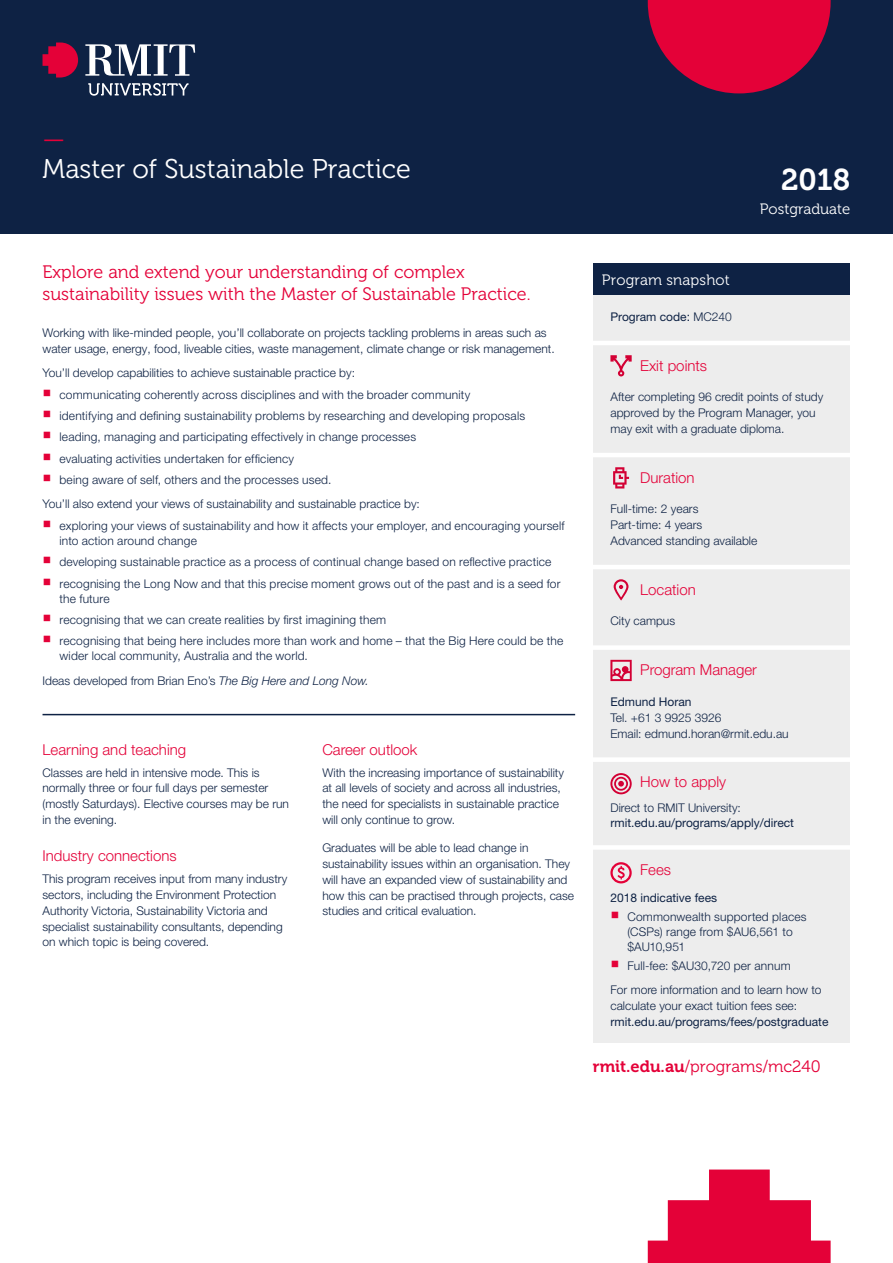
<style>
.page{position:relative;width:893px;height:1263px;background:#fff}
.page>*{position:absolute;margin:0;border:0;box-sizing:border-box;transform-origin:0 0}
.t1{font:30px "Museo 700";color:#fff}
.t2{font:27px "Museo 300";color:#fff}
.t3{font:27px "Museo 300";color:#e40138}
.t4{font:18px/21.8px "Museo 300";color:#e40138}
.t5{font:16.5px "Museo 300";color:#e40138}
.t6{font:300 15px "Helvetica Neue LT Pro";color:#e40138}
.t7{font:15px "Museo 300";letter-spacing:.01em;color:#fff}
.t8{font:300 12px/15.8px "Helvetica Neue LT Pro";color:#0e2244}
.t9{font:12px "Helvetica Neue LT Pro";color:#0e2244}
.s1{color:#e40138}
.s2{font-style:italic}
.s3{font-weight:300}
.s4{font-family:"Museo 700"}
</style>
<div class="page">
<div style="left:0;top:0;width:893px;height:234px;background:#0e2244"></div>
<svg style="left:43px;top:43px;width:35px;height:35px"></svg>
<svg style="left:85px;top:44px;width:110px;height:32px"></svg>
<svg style="left:88px;top:83px;width:101px;height:13px"></svg>
<svg style="left:648px;top:1px;width:183px;height:92px"></svg>
<svg style="left:648px;top:1169px;width:183px;height:94px"></svg>
<hr style="left:648px;top:0;width:183px;height:1px;background:#e40138">
<hr style="left:43px;top:714px;width:532px;height:1px;background:#0e2244">
<div style="left:593px;top:295px;width:257px;height:748px;background:#ededed"></div>
<hr style="left:568px;top:341px;width:308px;height:4px;background:#fff">
<hr style="left:568px;top:453px;width:308px;height:4px;background:#fff">
<hr style="left:568px;top:565px;width:308px;height:4px;background:#fff">
<div style="left:568px;top:645px;width:308px;height:5px;background:#fff"></div>
<div style="left:568px;top:757px;width:308px;height:5px;background:#fff"></div>
<div style="left:568px;top:845px;width:308px;height:5px;background:#fff"></div>
<svg style="left:610px;top:355px;width:22px;height:21px"></svg>
<svg style="left:613px;top:467px;width:16px;height:21px"></svg>
<svg style="left:614px;top:579px;width:14px;height:21px"></svg>
<svg style="left:610px;top:660px;width:22px;height:21px"></svg>
<div style="left:593px;top:264px;width:257px;height:31px;background:#0e2244"></div>
<div style="left:610px;top:862px;width:22px;height:21px;border:2px solid #e40138;border-radius:50%"></div>
<svg style="left:617px;top:866px;width:8px;height:13px"></svg>
<svg style="left:610px;top:773px;width:22px;height:21px"></svg>
<h2 class="t3" style="left:43px;top:124px;width:24px">—</h2>
<h2 class="t2" style="left:43px;top:154px;width:370px">Master of Sustainable Practice</h2>
<h1 class="t1" style="left:781px;top:163px;width:71px">2018</h1>
<p class="t7" style="left:760px;top:201px;width:92px">Postgraduate</p>
<h3 class="t4" style="left:43px;top:262px;width:490px">Explore and extend your understanding of complex sustainability issues with the Master of Sustainable Practice.</h3>
<p class="t8" style="left:43px;top:325px;width:514px">Working with like-minded people, you’ll collaborate on projects tackling problems in areas such as water usage, energy, food, liveable cities, waste management, climate change or risk management.</p>
<p class="t8" style="left:43px;top:365px;width:314px">You’ll develop capabilities to achieve sustainable practice by:</p>
<p class="t8" style="left:43px;top:386px;width:429px"><span class="s1">○</span> communicating coherently across disciplines and with the broader community</p>
<p class="t8" style="left:43px;top:408px;width:484px"><span class="s1">○</span> identifying and defining sustainability problems by researching and developing proposals</p>
<p class="t8" style="left:43px;top:429px;width:375px"><span class="s1">○</span> leading, managing and participating effectively in change processes</p>
<p class="t8" style="left:43px;top:450px;width:253px"><span class="s1">○</span> evaluating activities undertaken for efficiency</p>
<p class="t8" style="left:43px;top:467px;width:379px;line-height:24.3px"><span class="s1">○</span> being aware of self, others and the processes used.<br>You’ll also extend your views of sustainability and sustainable practice by:</p>
<p class="t8" style="left:60px;top:518px;width:507px;line-height:15px;text-indent:-17px"><span class="s1">○</span> exploring your views of sustainability and how it affects your employer, and encouraging yourself into action around change</p>
<p class="t8" style="left:43px;top:554px;width:510px"><span class="s1">○</span> developing sustainable practice as a process of continual change based on reflective practice</p>
<p class="t8" style="left:60px;top:575px;width:503px;line-height:15px;text-indent:-17px"><span class="s1">○</span> recognising the Long Now and that this precise moment grows out of the past and is a seed for the future</p>
<p class="t8" style="left:43px;top:611px;width:345px"><span class="s1">○</span> recognising that we can create realities by first imagining them</p>
<p class="t8" style="left:60px;top:633px;width:505px;line-height:15px;text-indent:-17px"><span class="s1">○</span> recognising that being here includes more than work and home – that the Big Here could be the wider local community, Australia and the world.</p>
<p class="t8" style="left:43px;top:672px;width:328px">Ideas developed from Brian Eno’s <span class="s2">The Big Here and Long Now.</span></p>
<p class="t6" style="left:43px;top:740px;width:145px">Learning and teaching</p>
<p class="t8" style="left:43px;top:764px;width:248px">Classes are held in intensive mode. This is normally three or four full days per semester (mostly Saturdays). Elective courses may be run in the evening.</p>
<p class="t6" style="left:43px;top:847px;width:136px">Industry connections</p>
<p class="t8" style="left:43px;top:871px;width:246px">This program receives input from many industry sectors, including the Environment Protection Authority Victoria, Sustainability Victoria and specialist sustainability consultants, depending on which topic is being covered.</p>
<p class="t6" style="left:322px;top:740px;width:97px">Career outlook</p>
<p class="t8" style="left:322px;top:764px;width:243px">With the increasing importance of sustainability at all levels of society and across all industries, the need for specialists in sustainable practice will only continue to grow.</p>
<p class="t8" style="left:322px;top:840px;width:253px">Graduates will be able to lead change in sustainability issues within an organisation. They will have an expanded view of sustainability and how this can be practised through projects, case studies and critical evaluation.</p>
<p class="t7" style="left:602px;top:272px;width:129px">Program snapshot</p>
<p class="t9" style="left:610px;top:309px;width:123px">Program code: <span class="s3">MC240</span></p>
<p class="t6" style="left:640px;top:356px;width:68px">Exit points</p>
<p class="t8" style="left:610px;top:389px;width:214px">After completing 96 credit points of study approved by the Program Manager, you may exit with a graduate diploma.</p>
<p class="t6" style="left:640px;top:468px;width:56px">Duration</p>
<p class="t8" style="left:610px;top:501px;width:148px">Full-time: 2 years<br>Part-time: 4 years<br>Advanced standing available</p>
<p class="t6" style="left:640px;top:580px;width:57px">Location</p>
<p class="t8" style="left:610px;top:613px;width:66px">City campus</p>
<p class="t6" style="left:640px;top:661px;width:118px">Program Manager</p>
<p class="t9" style="left:610px;top:694px;width:83px">Edmund Horan</p>
<p class="t8" style="left:610px;top:709px;width:180px">Tel. +61 3 9925 3926<br>Email: edmund.horan@rmit.edu.au</p>
<p class="t6" style="left:640px;top:773px;width:87px">How to apply</p>
<p class="t8" style="left:610px;top:799px;width:132px">Direct to RMIT University:</p>
<p class="t9" style="left:610px;top:816px;width:185px">rmit.edu.au/programs/apply/direct</p>
<p class="t6" style="left:640px;top:861px;width:32px">Fees</p>
<p class="t9" style="left:610px;top:890px;width:108px">2018 indicative fees</p>
<p class="t8" style="left:627px;top:909px;width:181px;line-height:15px;text-indent:-17px"><span class="s1">○</span> Commonwealth supported places (CSPs) range from $AU6,561 to $AU10,951</p>
<p class="t8" style="left:610px;top:953px;width:213px;line-height:24.3px"><span class="s1">○</span> Full-fee: $AU30,720 per annum<br>For more information and to learn how to</p>
<p class="t8" style="left:610px;top:998px;width:188px">calculate your exact tuition fees see:</p>
<p class="t9" style="left:610px;top:1014px;width:220px">rmit.edu.au/programs/fees/postgraduate</p>
<h3 class="t5" style="left:593px;top:1058px;width:229px"><span class="s4">rmit.edu.au</span>/programs/mc240</h3>
</div>
